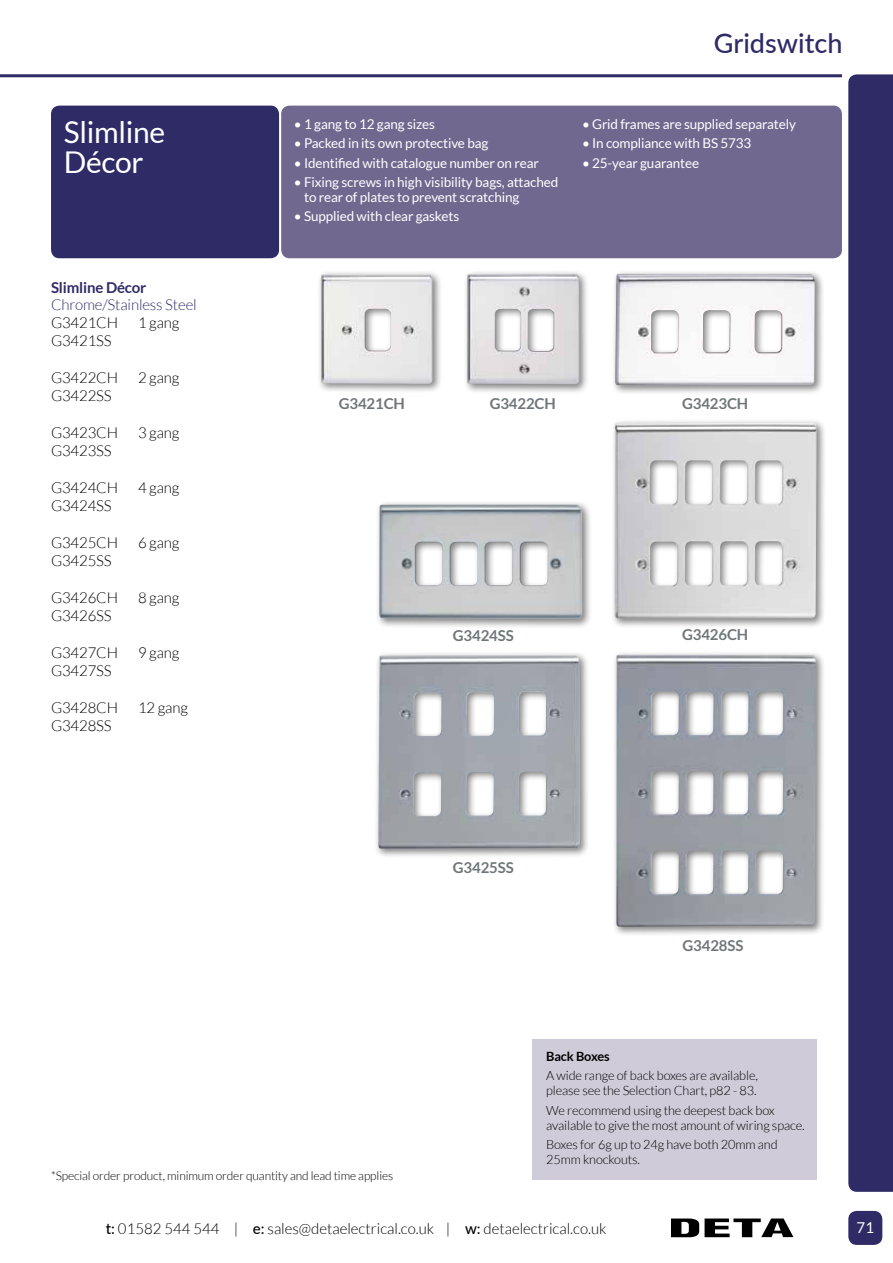
<style>
.page{position:relative;width:893px;height:1263px;background:#fff}
.page>*{position:absolute;margin:0;border:0;box-sizing:border-box;transform-origin:0 0}
.t1{font:30px/30px "Lato";letter-spacing:-.01em;color:#fff}
.t2{font:500 27px "Lato";color:#2e2b66}
.t3{font:300 15px "Lato";letter-spacing:-.01em;color:#000}
.t4{font:700 15px "Lato";letter-spacing:-.01em;color:#6f7679}
.t5{font:300 15px "Lato";letter-spacing:-.01em;color:#2e2b66}
.t6{font:700 15px "Lato";letter-spacing:-.01em;color:#2e2b66}
.t7{font:15px "Lato";color:#fff}
.t8{font:13.5px/15px "Lato";letter-spacing:-.01em;color:#fff}
.t9{font:300 12.75px/15px "Lato";letter-spacing:-.01em;color:#000}
.t10{font:700 12.75px "Lato";letter-spacing:-.01em;color:#000}
.t11{font:300 12px "Lato";letter-spacing:-.01em;color:#000}
.s1{font-weight:500}
</style>
<div class="page">
<div style="left:51px;top:106px;width:228px;height:152px;background:#2e2b66;border-radius:9px"></div>
<div style="left:281px;top:106px;width:561px;height:152px;background:#716890;border-radius:9px"></div>
<div style="left:612px;top:651px;width:214px;height:286px;background:#000;opacity:.5"></div>
<img style="left:616px;top:655px;width:200px;height:272px">
<div style="left:374px;top:651px;width:216px;height:208px;background:#000;opacity:.5"></div>
<img style="left:378px;top:655px;width:202px;height:194px">
<div style="left:317px;top:270px;width:125px;height:124px;background:#000;opacity:.5"></div>
<img style="left:321px;top:274px;width:111px;height:110px">
<div style="left:463px;top:270px;width:126px;height:124px;background:#000;opacity:.5"></div>
<img style="left:467px;top:274px;width:113px;height:111px">
<div style="left:611px;top:270px;width:214px;height:125px;background:#000;opacity:.5"></div>
<img style="left:615px;top:274px;width:200px;height:111px">
<div style="left:375px;top:500px;width:217px;height:129px;background:#000;opacity:.5"></div>
<img style="left:379px;top:505px;width:203px;height:114px">
<div style="left:611px;top:419px;width:216px;height:210px;background:#000;opacity:.5"></div>
<img style="left:614px;top:422px;width:203px;height:197px">
<div style="left:532px;top:1040px;width:285px;height:140px;background:#cfcbd8"></div>
<svg style="left:671px;top:1218px;width:28px;height:19px"></svg>
<svg style="left:705px;top:1218px;width:88px;height:19px"></svg>
<div style="left:848px;top:1211px;width:34px;height:34px;background:#2e2b66;border-radius:9px"></div>
<hr style="left:0;top:74px;width:842px;height:3px;background:#2e2b66">
<div style="left:848px;top:74px;width:45px;height:1118px;background:#2e2b66"></div>
<h1 class="t1" style="left:64px;top:116px;width:103px">Slimline<br>Décor</h1>
<p class="t6" style="left:51px;top:278px;width:97px">Slimline Décor</p>
<p class="t5" style="left:51px;top:296px;width:147px">Chrome/Stainless Steel</p>
<p class="t3" style="left:51px;top:315px;width:69px">G3421CH</p>
<p class="t3" style="left:138px;top:315px;width:43px">1 gang</p>
<p class="t3" style="left:51px;top:333px;width:62px">G3421SS</p>
<p class="t3" style="left:51px;top:370px;width:69px">G3422CH</p>
<p class="t3" style="left:138px;top:370px;width:43px">2 gang</p>
<p class="t3" style="left:51px;top:388px;width:62px">G3422SS</p>
<p class="t3" style="left:51px;top:425px;width:69px">G3423CH</p>
<p class="t3" style="left:138px;top:425px;width:43px">3 gang</p>
<p class="t3" style="left:51px;top:443px;width:62px">G3423SS</p>
<p class="t3" style="left:51px;top:479px;width:69px">G3424CH</p>
<p class="t3" style="left:138px;top:479px;width:43px">4 gang</p>
<p class="t3" style="left:51px;top:498px;width:62px">G3424SS</p>
<p class="t3" style="left:51px;top:534px;width:69px">G3425CH</p>
<p class="t3" style="left:138px;top:534px;width:43px">6 gang</p>
<p class="t3" style="left:51px;top:553px;width:62px">G3425SS</p>
<p class="t3" style="left:51px;top:589px;width:69px">G3426CH</p>
<p class="t3" style="left:138px;top:589px;width:43px">8 gang</p>
<p class="t3" style="left:51px;top:608px;width:62px">G3426SS</p>
<p class="t3" style="left:51px;top:644px;width:69px">G3427CH</p>
<p class="t3" style="left:138px;top:644px;width:43px">9 gang</p>
<p class="t3" style="left:51px;top:663px;width:62px">G3427SS</p>
<p class="t3" style="left:51px;top:699px;width:69px">G3428CH</p>
<p class="t3" style="left:138px;top:699px;width:51px">12 gang</p>
<p class="t3" style="left:51px;top:718px;width:62px">G3428SS</p>
<h2 class="t2" style="left:714px;top:24px;width:130px">Gridswitch</h2>
<p class="t8" style="left:294px;top:117px;width:143px">• 1 gang to 12 gang sizes</p>
<p class="t8" style="left:294px;top:136px;width:196px">• Packed in its own protective bag</p>
<p class="t8" style="left:294px;top:155px;width:246px">• Identified with catalogue number on rear</p>
<p class="t8" style="left:304px;top:174px;width:256px;text-indent:-10px">• Fixing screws in high visibility bags, attached to rear of plates to prevent scratching</p>
<p class="t8" style="left:294px;top:209px;width:167px">• Supplied with clear gaskets</p>
<p class="t8" style="left:582px;top:117px;width:215px">• Grid frames are supplied separately</p>
<p class="t8" style="left:582px;top:136px;width:171px">• In compliance with BS 5733</p>
<p class="t8" style="left:582px;top:155px;width:119px">• 25-year guarantee</p>
<p class="t4" style="left:339px;top:395px;width:68px">G3421CH</p>
<p class="t4" style="left:490px;top:395px;width:68px">G3422CH</p>
<p class="t4" style="left:682px;top:395px;width:68px">G3423CH</p>
<p class="t4" style="left:453px;top:627px;width:62px">G3424SS</p>
<p class="t4" style="left:682px;top:626px;width:68px">G3426CH</p>
<p class="t4" style="left:453px;top:859px;width:62px">G3425SS</p>
<p class="t4" style="left:682px;top:937px;width:62px">G3428SS</p>
<p class="t10" style="left:546px;top:1049px;width:65px">Back Boxes</p>
<p class="t9" style="left:546px;top:1068px;width:213px">A wide range of back boxes are available, please see the Selection Chart, p82 - 83.</p>
<p class="t9" style="left:546px;top:1103px;width:260px">We recommend using the deepest back box available to give the most amount of wiring space.</p>
<p class="t9" style="left:546px;top:1137px;width:233px">Boxes for 6g up to 24g have both 20mm and<br>25mm knockouts.</p>
<p class="t11" style="left:51px;top:1169px;width:344px">*Special order product, minimum order quantity and lead time applies</p>
<p class="t3" style="left:106px;top:1220px;width:502px"><span class="s1">t:</span> 01582 544 544 | <span class="s1">e:</span> sales@detaelectrical.co.uk | <span class="s1">w:</span> detaelectrical.co.uk</p>
<p class="t7" style="left:857px;top:1219px;width:19px">71</p>
</div>
